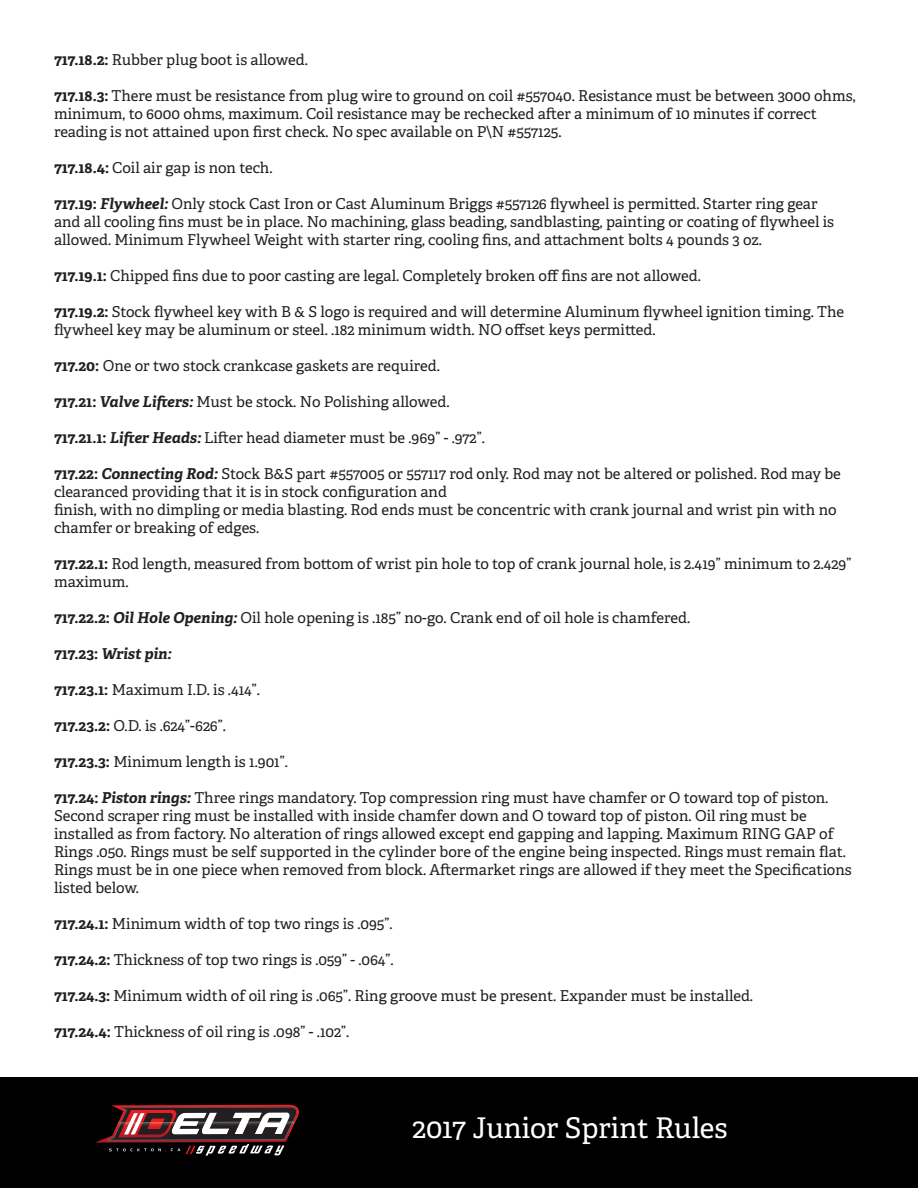
<style>
.page{position:relative;width:918px;height:1188px;background:#fff}
.page>*{position:absolute;margin:0;border:0;box-sizing:border-box;transform-origin:0 0}
.t1{font:28.5px "Adelle PE";color:#fff}
.t2{font:15px/18px "Adelle PE";color:#231f20}
.t3{font:italic 700 15px "Adelle PE";color:#231f20}
.s1{font-weight:700}
.s2{font-weight:700;font-style:italic}
.s3{font-style:normal}
</style>
<div class="page">
<div style="left:0;top:1077px;width:918px;height:111px;background:#000"></div>
<img style="left:229px;top:1104px;width:63px;height:1px">
<svg style="left:95px;top:1105px;width:204px;height:51px"></svg>
<p class="t2" style="left:54px;top:50px;width:255px"><span class="s1">717.18.2:</span> Rubber plug boot is allowed.</p>
<p class="t2" style="left:54px;top:86px;width:803px"><span class="s1">717.18.3:</span> There must be resistance from plug wire to ground on coil #557040. Resistance must be between 3000 ohms, minimum, to 6000 ohms, maximum. Coil resistance may be rechecked after a minimum of 10 minutes if correct reading is not attained upon first check. No spec available on P\N #557125.</p>
<p class="t2" style="left:54px;top:158px;width:220px"><span class="s1">717.18.4:</span> Coil air gap is non tech.</p>
<p class="t2" style="left:54px;top:194px;width:782px"><span class="s1">717.19:</span> <span class="s2">Flywheel:</span> Only stock Cast Iron or Cast Aluminum Briggs #557126 flywheel is permitted. Starter ring gear and all cooling fins must be in place. No machining, glass beading, sandblasting, painting or coating of flywheel is allowed. Minimum Flywheel Weight with starter ring, cooling fins, and attachment bolts 4 pounds 3 oz.</p>
<p class="t2" style="left:54px;top:266px;width:648px"><span class="s1">717.19.1:</span> Chipped fins due to poor casting are legal. Completely broken off fins are not allowed.</p>
<p class="t2" style="left:54px;top:302px;width:792px"><span class="s1">717.19.2:</span> Stock flywheel key with B &amp; S logo is required and will determine Aluminum flywheel ignition timing. The</p>
<p class="t2" style="left:54px;top:320px;width:603px">flywheel key may be aluminum or steel. .182 minimum width. NO offset keys permitted.</p>
<p class="t2" style="left:54px;top:356px;width:387px"><span class="s1">717.20:</span> One or two stock crankcase gaskets are required.</p>
<p class="t2" style="left:54px;top:392px;width:397px"><span class="s1">717.21:</span> <span class="s2">Valve Lifters:</span> Must be stock. No Polishing allowed.</p>
<p class="t2" style="left:54px;top:428px;width:432px"><span class="s1">717.21.1:</span> <span class="s2">Lifter Heads:</span> Lifter head diameter must be .969” - .972”.</p>
<p class="t2" style="left:54px;top:464px;width:788px"><span class="s1">717.22:</span> <span class="s2">Connecting Rod:</span> Stock B&amp;S part #557005 or 557117 rod only. Rod may not be altered or polished. Rod may be clearanced providing that it is in stock configuration and</p>
<p class="t2" style="left:54px;top:500px;width:784px">finish, with no dimpling or media blasting. Rod ends must be concentric with crank journal and wrist pin with no chamfer or breaking of edges.</p>
<p class="t2" style="left:54px;top:554px;width:799px"><span class="s1">717.22.1:</span> Rod length, measured from bottom of wrist pin hole to top of crank journal hole, is 2.419” minimum to 2.429” maximum.</p>
<p class="t2" style="left:54px;top:608px;width:638px"><span class="s1">717.22.2:</span> <span class="s2">Oil Hole Opening:</span> Oil hole opening is .185” no-go. Crank end of oil hole is chamfered.</p>
<p class="t3" style="left:54px;top:643px;width:119px"><span class="s3">717.23:</span> Wrist pin:</p>
<p class="t2" style="left:54px;top:680px;width:208px"><span class="s1">717.23.1:</span> Maximum I.D. is .414”.</p>
<p class="t2" style="left:54px;top:716px;width:173px"><span class="s1">717.23.2:</span> O.D. is .624”-626”.</p>
<p class="t2" style="left:54px;top:752px;width:235px"><span class="s1">717.23.3:</span> Minimum length is 1.901”.</p>
<p class="t2" style="left:54px;top:788px;width:799px"><span class="s1">717.24:</span> <span class="s2">Piston rings:</span> Three rings mandatory. Top compression ring must have chamfer or O toward top of piston.<br>Second scraper ring must be installed with inside chamfer down and O toward top of piston. Oil ring must be installed as from factory. No alteration of rings allowed except end gapping and lapping. Maximum RING GAP of Rings .050. Rings must be self supported in the cylinder bore of the engine being inspected. Rings must remain flat.<br>Rings must be in one piece when removed from block. Aftermarket rings are allowed if they meet the Specifications listed below.</p>
<p class="t2" style="left:54px;top:914px;width:340px"><span class="s1">717.24.1:</span> Minimum width of top two rings is .095”.</p>
<p class="t2" style="left:54px;top:950px;width:341px"><span class="s1">717.24.2:</span> Thickness of top two rings is .059” - .064”.</p>
<p class="t2" style="left:54px;top:986px;width:701px"><span class="s1">717.24.3:</span> Minimum width of oil ring is .065”. Ring groove must be present. Expander must be installed.</p>
<p class="t2" style="left:54px;top:1022px;width:297px"><span class="s1">717.24.4:</span> Thickness of oil ring is .098” - .102”.</p>
<h1 class="t1" style="left:412px;top:1107px;width:317px">2017 Junior Sprint Rules</h1>
</div>
